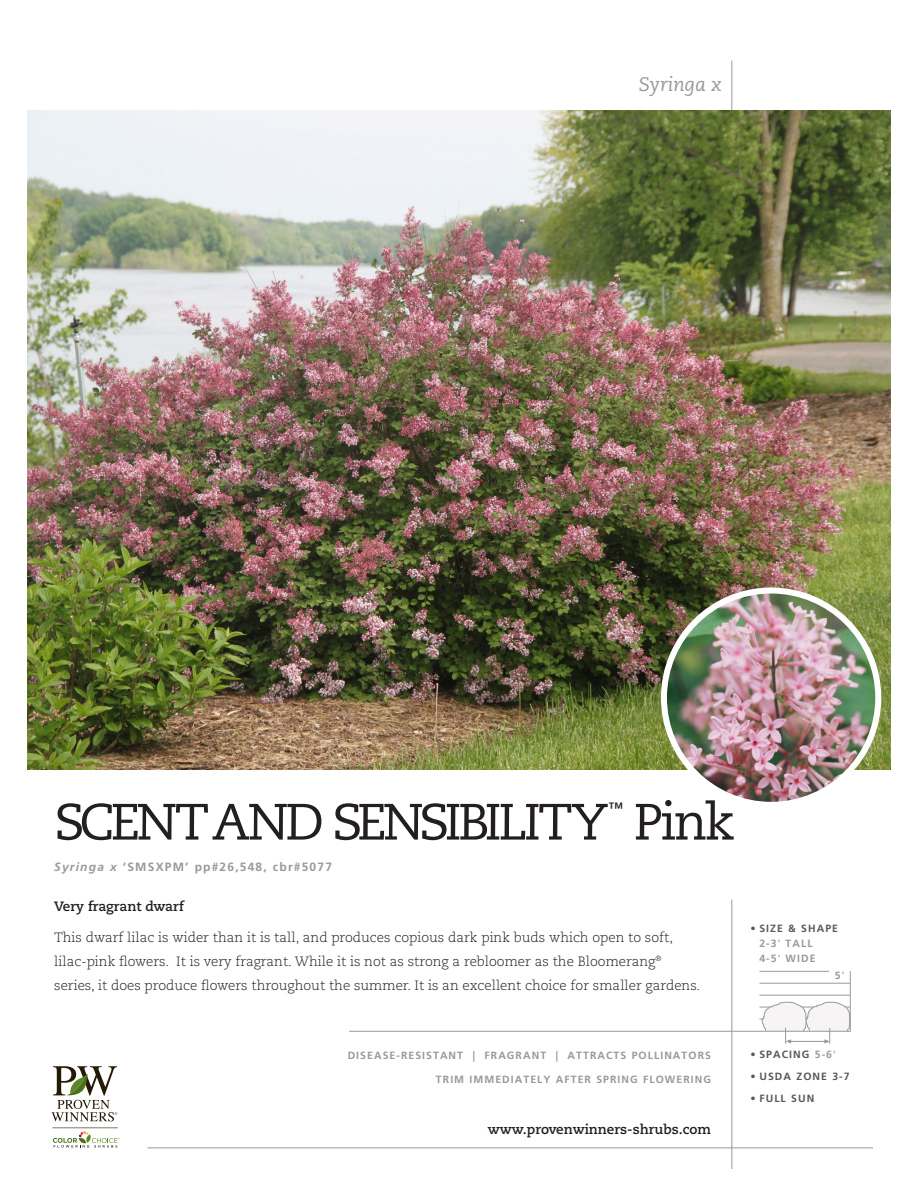
<style>
.page{position:relative;width:918px;height:1188px;background:#fff}
.page>*{position:absolute;margin:0;border:0;box-sizing:border-box;transform-origin:0 0}
.t1{font:51px "Caecilia";letter-spacing:-.06em;color:#231f20}
.t2{font:italic 19.5px "Caecilia";color:#99989b}
.t3{font:15px "Caecilia";color:#231f20}
.t4{font:300 13.5px/24px "Caecilia";color:#231f20}
.t5{font:700 13.5px "Caecilia";color:#231f20}
.t6{font:700 12px "Frutiger";letter-spacing:.1em;color:#99989b}
.t7{font:700 10.5px/15px "Frutiger";letter-spacing:.1em;color:#99989b}
.t8{font:700 10.5px "Frutiger";letter-spacing:.1em;color:#57585a}
.s1{font-style:italic}
.s2{color:#57585a}
.s3{font-family:"Rotis Sans Serif"}
.s4{color:#99989b}
.s5{font-family:"Rotis Sans Serif";color:#99989b}
</style>
<div class="page">
<hr style="left:731px;top:60px;width:1px;height:67px;background:#99989b">
<img style="left:27px;top:110px;width:864px;height:660px">
<hr style="left:731px;top:900px;width:1px;height:269px;background:#99989b">
<svg style="left:349px;top:970px;width:502px;height:74px"></svg>
<img style="left:664px;top:591px;width:214px;height:214px;border-radius:107px">
<div style="left:661px;top:588px;width:220px;height:220px;border:6px solid #fff;border-radius:50%"></div>
<hr style="left:147px;top:1148px;width:726px;height:1px;background:#99989b">
<svg style="left:51px;top:1066px;width:66px;height:55px"></svg>
<svg style="left:52px;top:1128px;width:68px;height:20px"></svg>
<h2 class="t2" style="left:639px;top:74px;width:85px">Syringa x</h2>
<h1 class="t1" style="left:54px;top:792px;width:555px">SCENT AND SENSIBILITY</h1>
<p class="t3" style="left:609px;top:799px;width:16px">™</p>
<h1 class="t1" style="left:634px;top:792px;width:102px">Pink</h1>
<p class="t6" style="left:54px;top:860px;width:279px"><span class="s1">Syringa x</span> ‘SMSXPM’ pp#26,548, cbr#5077</p>
<p class="t5" style="left:54px;top:899px;width:131px">Very fragrant dwarf</p>
<p class="t4" style="left:54px;top:926px;width:648px">This dwarf lilac is wider than it is tall, and produces copious dark pink buds which open to soft, lilac-pink flowers. It is very fragrant. While it is not as strong a rebloomer as the Bloomerang<sup>® </sup>series, it does produce flowers throughout the summer. It is an excellent choice for smaller gardens.</p>
<p class="t7" style="left:759px;top:921px;width:80px;text-indent:-9px"><span class="s2">• SIZE &amp; SHAPE<br></span>2-3<span class="s3">'</span> TALL<br>4-5<span class="s3">'</span> WIDE</p>
<p class="t7" style="left:835px;top:968px;width:11px">5<span class="s3">'</span></p>
<p class="t7" style="left:348px;top:1048px;width:365px">DISEASE-RESISTANT | FRAGRANT | ATTRACTS POLLINATORS</p>
<p class="t7" style="left:436px;top:1072px;width:277px">TRIM IMMEDIATELY AFTER SPRING FLOWERING</p>
<p class="t5" style="left:488px;top:1121px;width:225px">www.provenwinners-shrubs.com</p>
<p class="t8" style="left:750px;top:1049px;width:87px">• SPACING <span class="s4">5-6</span><span class="s5">'</span></p>
<p class="t8" style="left:750px;top:1070px;width:101px">• USDA ZONE 3-7</p>
<p class="t8" style="left:750px;top:1092px;width:65px">• FULL SUN</p>
</div>
